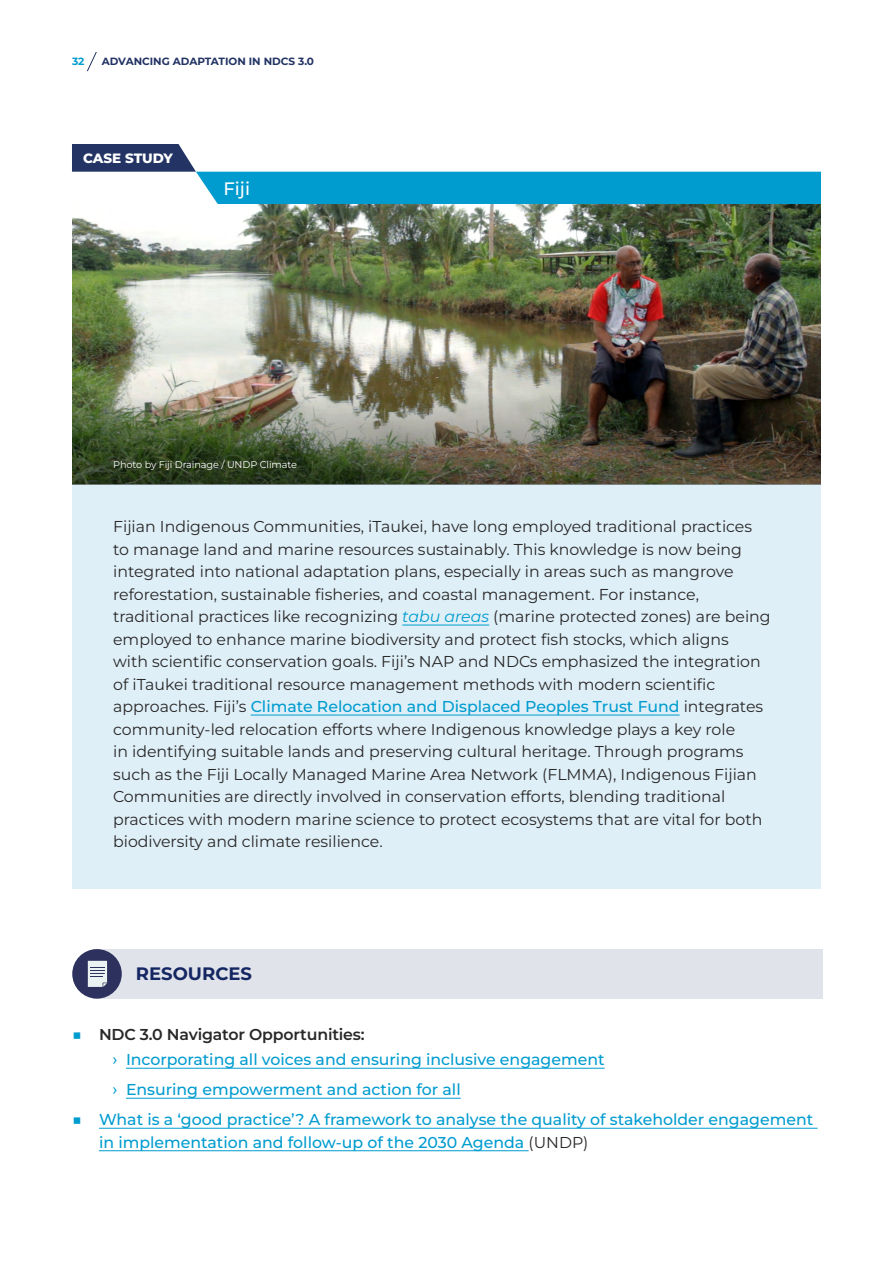
<style>
.page{position:relative;width:893px;height:1263px;background:#fff}
.page>*{position:absolute;margin:0;border:0;box-sizing:border-box;transform-origin:0 0}
.t1{font:700 18px "Montserrat";color:#152763}
.t2{font:500 18px "Montserrat";color:#fff}
.t3{font:15.75px/22.5px "Montserrat";color:#292829}
.t4{font:500 15.75px/22.5px "Montserrat";color:#009cd0}
.t5{font:600 15.75px "Montserrat";letter-spacing:-.01em;color:#292829}
.t6{font:800 13.5px "Montserrat";letter-spacing:-.01em;color:#fff}
.t7{font:700 10.5px "Montserrat";color:#223364}
.t8{font:700 10.5px "Montserrat";color:#009cd0}
.PhotoCredits_left{font:9.75px "Montserrat";letter-spacing:-.01em;color:#fff}
.s1{font-style:italic;color:#009cd0}
.s2{font-weight:500;color:#009cd0}
.s3{font-weight:400;font-size:16.5px;color:#009cd0}
.s4{font-family:"Roboto";font-weight:400;font-size:16.5px}
.s5{font-weight:400;font-size:16.5px}
.s6{font-weight:400;color:#292829}
</style>
<div class="page">
<svg style="left:87px;top:52px;width:10px;height:20px"></svg>
<img style="left:72px;top:204px;width:749px;height:188px">
<img style="left:72px;top:392px;width:749px;height:92px">
<div style="left:72px;top:484px;width:749px;height:405px;background:#dfeff7"></div>
<hr style="left:402px;top:625px;width:87px;height:1px;background:#009cd0">
<hr style="left:251px;top:715px;width:429px;height:1px;background:#009cd0">
<svg style="left:72px;top:144px;width:749px;height:60px"></svg>
<hr style="left:126px;top:1068px;width:479px;height:1px;background:#009cd0">
<hr style="left:126px;top:1098px;width:335px;height:1px;background:#009cd0">
<hr style="left:99px;top:1128px;width:718px;height:1px;background:#009cd0">
<hr style="left:99px;top:1150px;width:430px;height:1px;background:#009cd0">
<div style="left:92px;top:949px;width:730px;height:50px;background:#e0e3ea"></div>
<div style="left:72px;top:949px;width:50px;height:49px;background:#2c325d;border-radius:50%"></div>
<svg style="left:88px;top:961px;width:19px;height:26px"></svg>
<p class="t8" style="left:72px;top:54px;width:14px">32</p>
<p class="t7" style="left:102px;top:54px;width:214px">ADVANCING ADAPTATION IN NDCS 3.0</p>
<h6 class="t6" style="left:83px;top:148px;width:91px">CASE STUDY</h6>
<h6 class="t2" style="left:223px;top:176px;width:28px">Fiji</h6>
<p class="PhotoCredits_left" style="left:113px;top:458px;width:185px">Photo by Fiji Drainage / UNDP Climate</p>
<p class="t3" style="left:113px;top:516px;width:659px">Fijian Indigenous Communities, iTaukei, have long employed traditional practices to manage land and marine resources sustainably. This knowledge is now being integrated into national adaptation plans, especially in areas such as mangrove reforestation, sustainable fisheries, and coastal management. For instance, traditional practices like recognizing <span class="s1">tabu areas</span> (marine protected zones) are being employed to enhance marine biodiversity and protect fish stocks, which aligns<br>with scientific conservation goals. Fiji’s NAP and NDCs emphasized the integration of iTaukei traditional resource management methods with modern scientific approaches. Fiji’s <span class="s2">Climate Relocation and Displaced Peoples Trust Fund</span> integrates community-led relocation efforts where Indigenous knowledge plays a key role<br>in identifying suitable lands and preserving cultural heritage. Through programs such as the Fiji Locally Managed Marine Area Network (FLMMA), Indigenous Fijian Communities are directly involved in conservation efforts, blending traditional practices with modern marine science to protect ecosystems that are vital for both biodiversity and climate resilience.</p>
<h6 class="t1" style="left:136px;top:961px;width:117px">RESOURCES</h6>
<p class="t5" style="left:72px;top:1023px;width:294px"><span class="s3">■</span> NDC 3.0 Navigator Opportunities:</p>
<p class="t4" style="left:112px;top:1049px;width:494px"><span class="s4">›</span> Incorporating all voices and ensuring inclusive engagement</p>
<p class="t4" style="left:112px;top:1079px;width:350px"><span class="s4">›</span> Ensuring empowerment and action for all</p>
<p class="t4" style="left:99px;top:1109px;width:716px;text-indent:-27px"><span class="s5">■</span> What is a ‘good practice’? A framework to analyse the quality of stakeholder engagement in implementation and follow-up of the 2030 Agenda <span class="s6">(UNDP)</span></p>
</div>
